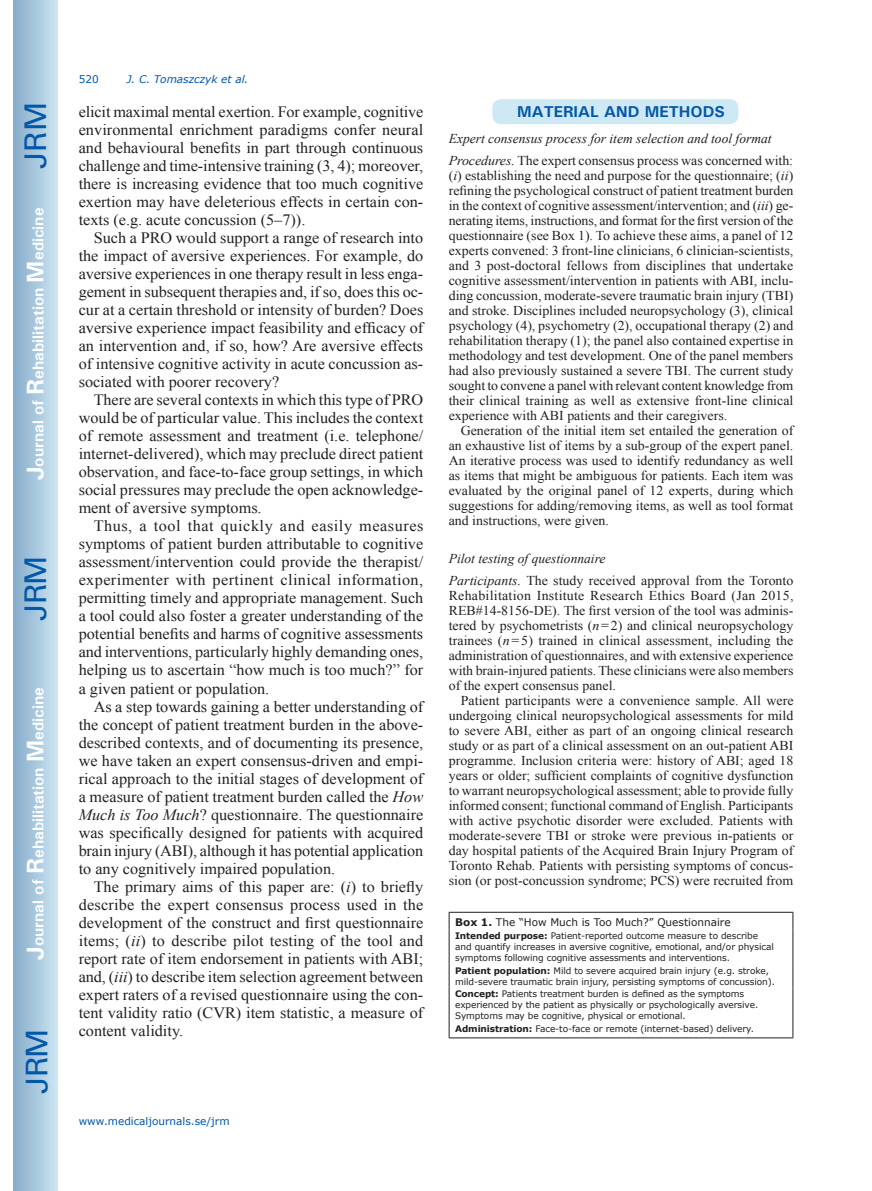
<style>
.page{position:relative;width:872px;height:1191px;background:#fff}
.page>*{position:absolute;margin:0;border:0;box-sizing:border-box;transform-origin:0 0}
.t1{font:30px "Univers";letter-spacing:-.03em;color:#0157a8}
.t2{font:15.75px/18px "Times New Roman";color:#231f20;text-align:justify}
.t3{font:700 15.75px "Univers";color:#fff}
.t4{font:700 15.75px "Univers";color:#0157a8}
.t5{font:13.5px/15px "Times New Roman";color:#231f20;text-align:justify}
.t6{font:italic 13.5px/22.5px "Times New Roman";color:#231f20}
.t7{font:10.5px "Verdana";color:#231f20}
.t8{font:10.5px "Verdana";color:#0157a8}
.t9{font:italic 10.5px "Verdana";color:#0157a8}
.t10{font:9px/10.8px "Verdana";letter-spacing:-.01em;color:#231f20}
.s1{font-size:24px}
.s2{font-style:italic}
.s3{font-style:normal}
.s4{font-weight:700}
</style>
<div class="page">
<div style="left:14px;top:0;width:43px;height:1191px;background:linear-gradient(to right,#88acca,#cbe5f2)"></div>
<div style="left:491px;top:98px;width:248px;height:27px;background:#cee8f4;border-radius:10px"></div>
<div style="left:491px;top:98px;width:249px;height:28px;border:2px solid #fff;border-radius:10px"></div>
<hr style="left:449px;top:912px;width:344px;height:1px;background:#231f20">
<svg style="left:449px;top:912px;width:1px;height:17px"></svg>
<svg style="left:792px;top:912px;width:1px;height:17px"></svg>
<hr style="left:449px;top:929px;width:1px;height:34px;background:#231f20">
<hr style="left:792px;top:929px;width:1px;height:34px;background:#231f20">
<svg style="left:449px;top:963px;width:1px;height:24px"></svg>
<svg style="left:792px;top:963px;width:1px;height:24px"></svg>
<hr style="left:449px;top:987px;width:1px;height:35px;background:#231f20">
<hr style="left:792px;top:987px;width:1px;height:35px;background:#231f20">
<svg style="left:449px;top:1022px;width:1px;height:15px"></svg>
<svg style="left:792px;top:1022px;width:1px;height:15px"></svg>
<hr style="left:449px;top:1037px;width:344px;height:1px;background:#231f20">
<h1 class="t1" style="left:18px;top:169px;width:68px;rotate:-90deg">JRM</h1>
<p class="t3" style="left:28px;top:480px;width:274px;rotate:-90deg"><span class="s1">J</span>ournal of <span class="s1">R</span>ehabilitation <span class="s1">M</span>edicine</p>
<h1 class="t1" style="left:18px;top:620px;width:67px;rotate:-90deg">JRM</h1>
<p class="t3" style="left:28px;top:959px;width:274px;rotate:-90deg"><span class="s1">J</span>ournal of <span class="s1">R</span>ehabilitation <span class="s1">M</span>edicine</p>
<h1 class="t1" style="left:19px;top:1093px;width:67px;rotate:-90deg">JRM</h1>
<p class="t8" style="left:79px;top:72px;width:22px">520</p>
<p class="t9" style="left:127px;top:72px;width:123px">J. C. Tomaszczyk et al.</p>
<p class="t2" style="left:79px;top:103px;width:346px">elicit maximal mental exertion. For example, cognitive environmental enrichment paradigms confer neural and behavioural benefits in part through continuous challenge and time-intensive training (3, 4); moreover, there is increasing evidence that too much cognitive exertion may have deleterious effects in certain con&shy;texts (e.g. acute concussion (5–7)).</p>
<p class="t2" style="left:79px;top:229px;width:346px;text-indent:15px">Such a PRO would support a range of research into the impact of aversive experiences. For example, do aversive experiences in one therapy result in less enga&shy;gement in subsequent therapies and, if so, does this oc&shy;cur at a certain threshold or intensity of burden? Does aversive experience impact feasibility and efficacy of an intervention and, if so, how? Are aversive effects of intensive cognitive activity in acute concussion as&shy;sociated with poorer recovery?</p>
<p class="t2" style="left:79px;top:391px;width:346px;text-indent:15px">There are several contexts in which this type of PRO would be of particular value. This includes the context of remote assessment and treatment (i.e. telephone/ internet-delivered), which may preclude direct patient observation, and face-to-face group settings, in which social pressures may preclude the open acknowledge&shy;ment of aversive symptoms.</p>
<p class="t2" style="left:79px;top:517px;width:346px;text-indent:15px">Thus, a tool that quickly and easily measures symptoms of patient burden attributable to cognitive assessment/intervention could provide the therapist/ experimenter with pertinent clinical information, permitting timely and appropriate management. Such a tool could also foster a greater understanding of the potential benefits and harms of cognitive assessments and interventions, particularly highly demanding ones, helping us to ascertain “how much is too much?” for a given patient or population.</p>
<p class="t2" style="left:79px;top:697px;width:346px;text-indent:15px">As a step towards gaining a better understanding of the concept of patient treatment burden in the above&shy;described contexts, and of documenting its presence, we have taken an expert consensus-driven and empi&shy;rical approach to the initial stages of development of a measure of patient treatment burden called the <span class="s2">How Much is Too Much</span>? questionnaire. The questionnaire was specifically designed for patients with acquired brain injury (ABI), although it has potential application to any cognitively impaired population.</p>
<p class="t2" style="left:79px;top:877px;width:346px;text-indent:15px">The primary aims of this paper are: (<span class="s2">i</span>) to briefly describe the expert consensus process used in the development of the construct and first questionnaire items; (<span class="s2">ii</span>) to describe pilot testing of the tool and report rate of item endorsement in patients with ABI; and, (<span class="s2">iii</span>) to describe item selection agreement between expert raters of a revised questionnaire using the con&shy;tent validity ratio (CVR) item statistic, a measure of content validity.</p>
<p class="t4" style="left:517px;top:102px;width:209px">MATERIAL AND METHODS</p>
<p class="t6" style="left:449px;top:127px;width:346px">Expert consensus process for item selection and tool format<br>Procedures. <span class="s3">The expert consensus process was concerned with:</span></p>
<p class="t5" style="left:449px;top:168px;width:346px">(<span class="s2">i</span>) establishing the need and purpose for the questionnaire; (<span class="s2">ii</span>) refining the psychological construct of patient treatment burden in the context of cognitive assessment/intervention; and (<span class="s2">iii</span>) ge&shy;nerating items, instructions, and format for the first version of the questionnaire (see Box 1). To achieve these aims, a panel of 12 experts convened: 3 front-line clinicians, 6 clinician-scientists, and 3 post-doctoral fellows from disciplines that undertake cognitive assessment/intervention in patients with ABI, inclu&shy;ding concussion, moderate-severe traumatic brain injury (TBI) and stroke. Disciplines included neuropsychology (3), clinical psychology (4), psychometry (2), occupational therapy (2) and rehabilitation therapy (1); the panel also contained expertise in methodology and test development. One of the panel members had also previously sustained a severe TBI. The current study sought to convene a panel with relevant content knowledge from their clinical training as well as extensive front-line clinical experience with ABI patients and their caregivers.</p>
<p class="t5" style="left:449px;top:423px;width:346px;text-indent:12px">Generation of the initial item set entailed the generation of an exhaustive list of items by a sub-group of the expert panel.<br>An iterative process was used to identify redundancy as well as items that might be ambiguous for patients. Each item was evaluated by the original panel of 12 experts, during which suggestions for adding/removing items, as well as tool format and instructions, were given.</p>
<p class="t6" style="left:449px;top:547px;width:346px">Pilot testing of questionnaire<br>Participants. <span class="s3">The study received approval from the Toronto</span></p>
<p class="t5" style="left:449px;top:588px;width:346px">Rehabilitation Institute Research Ethics Board (Jan 2015, REB#14-8156-DE). The first version of the tool was adminis&shy;tered by psychometrists (<span class="s2">n</span>=2) and clinical neuropsychology trainees (<span class="s2">n</span>=5) trained in clinical assessment, including the administration of questionnaires, and with extensive experience with brain-injured patients. These clinicians were also members of the expert consensus panel.</p>
<p class="t5" style="left:449px;top:693px;width:346px;text-indent:12px">Patient participants were a convenience sample. All were undergoing clinical neuropsychological assessments for mild to severe ABI, either as part of an ongoing clinical research study or as part of a clinical assessment on an out-patient ABI programme. Inclusion criteria were: history of ABI; aged 18 years or older; sufficient complaints of cognitive dysfunction to warrant neuropsychological assessment; able to provide fully informed consent; functional command of English. Participants with active psychotic disorder were excluded. Patients with moderate-severe TBI or stroke were previous in-patients or day hospital patients of the Acquired Brain Injury Program of Toronto Rehab. Patients with persisting symptoms of concus&shy;sion (or post-concussion syndrome; PCS) were recruited from</p>
<p class="t7" style="left:455px;top:915px;width:277px"><span class="s4">Box 1.</span> The “How Much is Too Much?” Questionnaire</p>
<p class="t10" style="left:455px;top:930px;width:320px"><span class="s4">Intended purpose:</span> Patient-reported outcome measure to describe and quantify increases in aversive cognitive, emotional, and/or physical symptoms following cognitive assessments and interventions.</p>
<p class="t10" style="left:455px;top:965px;width:321px"><span class="s4">Patient population:</span> Mild to severe acquired brain injury (e.g. stroke, mild-severe traumatic brain injury, persisting symptoms of concussion).</p>
<p class="t10" style="left:455px;top:988px;width:305px"><span class="s4">Concept:</span> Patients treatment burden is defined as the symptoms experienced by the patient as physically or psychologically aversive.<br>Symptoms may be cognitive, physical or emotional.</p>
<p class="t10" style="left:455px;top:1023px;width:300px"><span class="s4">Administration:</span> Face-to-face or remote (internet-based) delivery.</p>
<p class="t8" style="left:79px;top:1114px;width:152px">www.medicaljournals.se/jrm</p>
</div>
